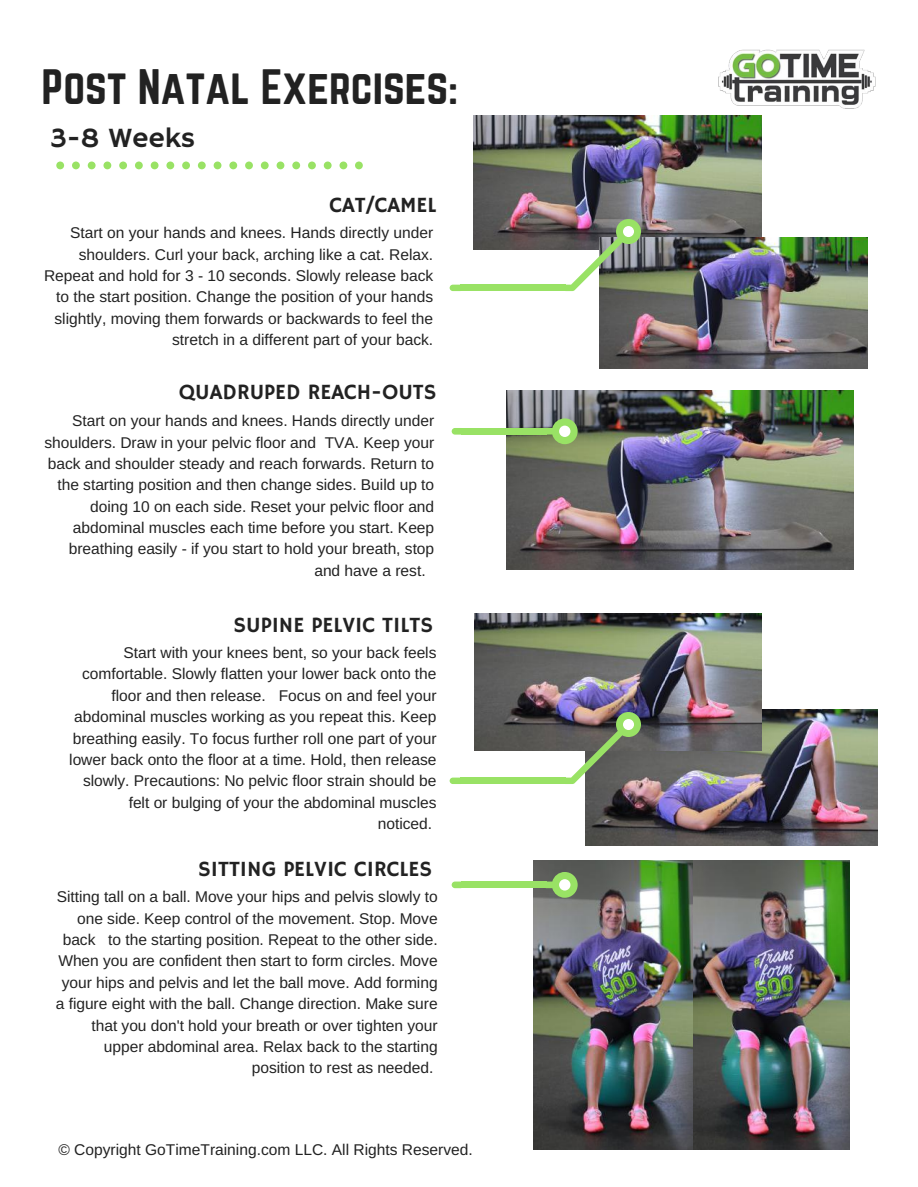
<style>
.page{position:relative;width:918px;height:1187px;background:#fff}
.page>*{position:absolute;margin:0;border:0;box-sizing:border-box;transform-origin:0 0}
.t1{font:43.65px "Norwester";color:#222}
.t2{font:28.05px "Hammersmith One";color:#222}
.t3{font:21.75px "Hammersmith One";color:#222}
.t4{font:15.6px/21.3px "Arimo";color:#222;text-align:right}
</style>
<div class="page">
<div style="left:135px;top:162px;width:8px;height:7px;background:#99e265;border-radius:50%"></div>
<div style="left:151px;top:162px;width:8px;height:7px;background:#99e265;border-radius:50%"></div>
<div style="left:119px;top:162px;width:8px;height:7px;background:#99e265;border-radius:50%"></div>
<div style="left:182px;top:162px;width:8px;height:7px;background:#99e265;border-radius:50%"></div>
<svg style="left:56px;top:162px;width:8px;height:7px"></svg>
<div style="left:198px;top:162px;width:8px;height:7px;background:#99e265;border-radius:50%"></div>
<div style="left:72px;top:162px;width:8px;height:7px;background:#99e265;border-radius:50%"></div>
<div style="left:88px;top:162px;width:8px;height:7px;background:#99e265;border-radius:50%"></div>
<div style="left:103px;top:162px;width:8px;height:7px;background:#99e265;border-radius:50%"></div>
<div style="left:166px;top:162px;width:8px;height:7px;background:#99e265;border-radius:50%"></div>
<div style="left:292px;top:162px;width:8px;height:7px;background:#99e265;border-radius:50%"></div>
<div style="left:308px;top:162px;width:8px;height:7px;background:#99e265;border-radius:50%"></div>
<div style="left:324px;top:162px;width:8px;height:7px;background:#99e265;border-radius:50%"></div>
<div style="left:340px;top:162px;width:7px;height:7px;background:#99e265;border-radius:50%"></div>
<div style="left:277px;top:162px;width:7px;height:7px;background:#99e265;border-radius:50%"></div>
<div style="left:229px;top:162px;width:8px;height:7px;background:#99e265;border-radius:50%"></div>
<div style="left:245px;top:162px;width:8px;height:7px;background:#99e265;border-radius:50%"></div>
<div style="left:214px;top:162px;width:7px;height:7px;background:#99e265;border-radius:50%"></div>
<div style="left:261px;top:162px;width:8px;height:7px;background:#99e265;border-radius:50%"></div>
<svg style="left:355px;top:162px;width:8px;height:7px"></svg>
<img style="left:474px;top:116px;width:288px;height:133px">
<img style="left:600px;top:237px;width:267px;height:132px">
<img style="left:565px;top:219px;width:76px;height:72px">
<div style="left:623px;top:226px;width:11px;height:11px;background:#fff;border-radius:50%"></div>
<div style="left:460px;top:285px;width:106px;height:6px;background:#99e265"></div>
<svg style="left:450px;top:285px;width:10px;height:6px"></svg>
<img style="left:506px;top:390px;width:348px;height:179px">
<svg style="left:452px;top:428px;width:9px;height:6px"></svg>
<div style="left:461px;top:428px;width:85px;height:6px;background:#99e265"></div>
<svg style="left:546px;top:418px;width:32px;height:26px"></svg>
<div style="left:559px;top:425px;width:11px;height:12px;background:#fff;border-radius:50%"></div>
<img style="left:585px;top:710px;width:293px;height:136px">
<img style="left:475px;top:613px;width:287px;height:137px">
<svg style="left:565px;top:712px;width:76px;height:72px;background:#7b816e"></svg>
<div style="left:623px;top:719px;width:11px;height:11px;background:#fff;border-radius:50%"></div>
<div style="left:460px;top:777px;width:106px;height:7px;background:#99e265"></div>
<svg style="left:450px;top:777px;width:10px;height:7px"></svg>
<img style="left:533px;top:860px;width:160px;height:289px">
<img style="left:693px;top:860px;width:156px;height:289px">
<svg style="left:452px;top:881px;width:9px;height:7px"></svg>
<div style="left:461px;top:881px;width:85px;height:7px;background:#99e265"></div>
<svg style="left:546px;top:872px;width:32px;height:25px"></svg>
<div style="left:559px;top:879px;width:11px;height:11px;background:#fff;border-radius:50%"></div>
<img style="left:718px;top:49px;width:158px;height:60px">
<h1 class="t1" style="left:42px;top:66px;width:418px">Post Natal Exercises:</h1>
<h2 class="t2" style="left:51px;top:122px;width:146px">3-8 Weeks</h2>
<h3 class="t3" style="left:329px;top:193px;width:109px">CAT/CAMEL</h3>
<p class="t4" style="left:44px;top:222px;width:391px">Start on your hands and knees. Hands directly under shoulders. Curl your back, arching like a cat. Relax.<br>Repeat and hold for 3 - 10 seconds. Slowly release back to the start position. Change the position of your hands slightly, moving them forwards or backwards to feel the stretch in a different part of your back.</p>
<h3 class="t3" style="left:179px;top:379px;width:259px">QUADRUPED REACH-OUTS</h3>
<p class="t4" style="left:72px;top:410px;width:364px">Start on your hands and knees. Hands directly under</p>
<p class="t4" style="left:45px;top:431px;width:391px">shoulders. Draw in your pelvic floor and TVA. Keep your</p>
<p class="t4" style="left:48px;top:453px;width:388px">back and shoulder steady and reach forwards. Return to</p>
<p class="t4" style="left:57px;top:474px;width:378px">the starting position and then change sides. Build up to</p>
<p class="t4" style="left:90px;top:495px;width:346px">doing 10 on each side. Reset your pelvic floor and</p>
<p class="t4" style="left:73px;top:517px;width:363px">abdominal muscles each time before you start. Keep</p>
<p class="t4" style="left:69px;top:538px;width:367px">breathing easily - if you start to hold your breath, stop</p>
<p class="t4" style="left:314px;top:560px;width:113px">and have a rest.</p>
<h3 class="t3" style="left:234px;top:612px;width:201px">SUPINE PELVIC TILTS</h3>
<p class="t4" style="left:69px;top:642px;width:369px">Start with your knees bent, so your back feels comfortable. Slowly flatten your lower back onto the floor and then release. Focus on and feel your abdominal muscles working as you repeat this. Keep breathing easily. To focus further roll one part of your lower back onto the floor at a time. Hold, then release slowly. Precautions: No pelvic floor strain should be felt or bulging of your the abdominal muscles<br>noticed.</p>
<h3 class="t3" style="left:198px;top:856px;width:235px">SITTING PELVIC CIRCLES</h3>
<p class="t4" style="left:56px;top:886px;width:383px">Sitting tall on a ball. Move your hips and pelvis slowly to one side. Keep control of the movement. Stop. Move back to the starting position. Repeat to the other side.<br>When you are confident then start to form circles. Move your hips and pelvis and let the ball move. Add forming a figure eight with the ball. Change direction. Make sure that you don't hold your breath or over tighten your upper abdominal area. Relax back to the starting position to rest as needed.</p>
<p class="t4" style="left:58px;top:1139px;width:416px">© Copyright GoTimeTraining.com LLC. All Rights Reserved.</p>
</div>
